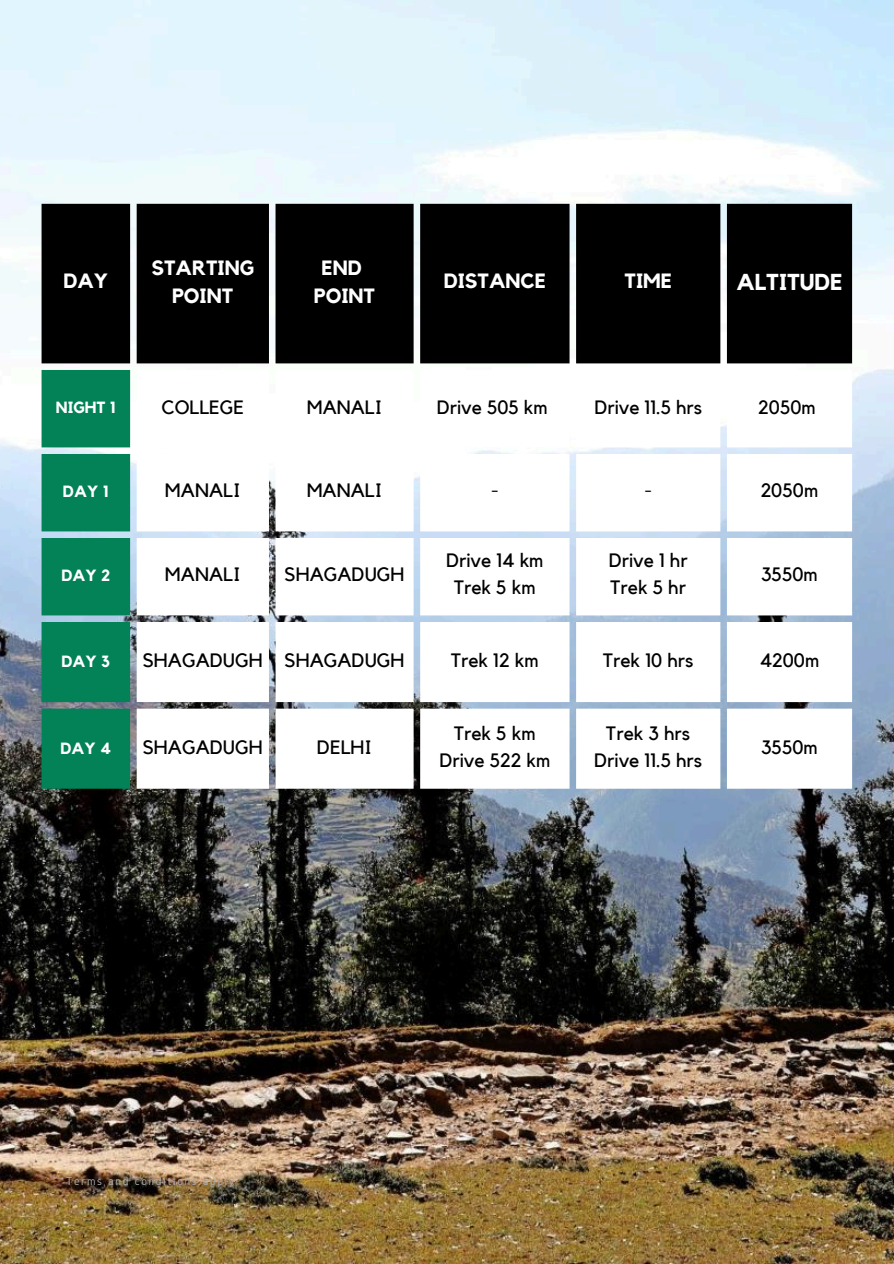
<style>
.page{position:relative;width:894px;height:1264px;background:#fff}
.page>*{position:absolute;margin:0;border:0;box-sizing:border-box;transform-origin:0 0}
.t1{font:700 22.95px "Kollektif";color:#fff}
.t2{font:700 20.55px/28.2px "Kollektif";color:#fff;text-align:center}
.t3{font:19.35px "Kollektif";color:#000}
.t4{font:19.2px "Kollektif";color:#000}
.t5{font:700 16.2px "Kollektif";color:#fff}
.t6{font:11.85px "Gidole";letter-spacing:.14em;color:#a8a8a8}
</style>
<div class="page">
<img style="left:0;top:0;width:893px;height:1263px">
<div style="left:42px;top:204px;width:809px;height:159px;background:#000"></div>
<div style="left:42px;top:370px;width:88px;height:418px;background:#028256"></div>
<svg style="left:137px;top:370px;width:714px;height:418px"></svg>
<p class="t2" style="left:63px;top:268px;width:46px">DAY</p>
<p class="t2" style="left:151px;top:254px;width:104px">STARTING<br>POINT</p>
<p class="t2" style="left:321px;top:254px;width:42px">END</p>
<p class="t2" style="left:314px;top:282px;width:63px">POINT</p>
<p class="t2" style="left:443px;top:268px;width:104px">DISTANCE</p>
<p class="t2" style="left:624px;top:268px;width:49px">TIME</p>
<p class="t1" style="left:736px;top:272px;width:108px">ALTITUDE</p>
<p class="t5" style="left:56px;top:399px;width:61px">NIGHT 1</p>
<p class="t4" style="left:161px;top:398px;width:84px">COLLEGE</p>
<p class="t4" style="left:307px;top:398px;width:77px">MANALI</p>
<p class="t4" style="left:437px;top:398px;width:112px">Drive 505 km</p>
<p class="t4" style="left:594px;top:398px;width:109px">Drive 11.5 hrs</p>
<p class="t4" style="left:758px;top:398px;width:59px">2050m</p>
<p class="t5" style="left:63px;top:483px;width:47px">DAY 1</p>
<p class="t3" style="left:165px;top:481px;width:77px">MANALI</p>
<p class="t3" style="left:306px;top:481px;width:77px">MANALI</p>
<p class="t3" style="left:491px;top:481px;width:9px">-</p>
<p class="t3" style="left:644px;top:481px;width:9px">-</p>
<p class="t3" style="left:760px;top:481px;width:59px">2050m</p>
<p class="t5" style="left:61px;top:567px;width:50px">DAY 2</p>
<p class="t3" style="left:165px;top:565px;width:77px">MANALI</p>
<p class="t3" style="left:284px;top:565px;width:121px">SHAGADUGH</p>
<p class="t3" style="left:446px;top:551px;width:99px">Drive 14 km</p>
<p class="t3" style="left:454px;top:578px;width:83px">Trek 5 km</p>
<p class="t3" style="left:608px;top:551px;width:80px">Drive 1 hr</p>
<p class="t3" style="left:610px;top:578px;width:77px">Trek 5 hr</p>
<p class="t3" style="left:761px;top:565px;width:58px">3550m</p>
<p class="t5" style="left:61px;top:654px;width:50px">DAY 3</p>
<p class="t3" style="left:143px;top:651px;width:121px">SHAGADUGH</p>
<p class="t3" style="left:284px;top:651px;width:121px">SHAGADUGH</p>
<p class="t3" style="left:451px;top:651px;width:89px">Trek 12 km</p>
<p class="t3" style="left:603px;top:651px;width:92px">Trek 10 hrs</p>
<p class="t3" style="left:759px;top:651px;width:61px">4200m</p>
<p class="t5" style="left:60px;top:740px;width:52px">DAY 4</p>
<p class="t3" style="left:143px;top:738px;width:121px">SHAGADUGH</p>
<p class="t3" style="left:317px;top:738px;width:57px">DELHI</p>
<p class="t3" style="left:454px;top:724px;width:83px">Trek 5 km</p>
<p class="t3" style="left:439px;top:751px;width:112px">Drive 522 km</p>
<p class="t3" style="left:606px;top:724px;width:85px">Trek 3 hrs</p>
<p class="t3" style="left:594px;top:751px;width:109px">Drive 11.5 hrs</p>
<p class="t3" style="left:761px;top:738px;width:58px">3550m</p>
<h1 class="t6" style="left:60px;top:1174px;width:175px">*Terms and conditions apply</h1>
</div>
